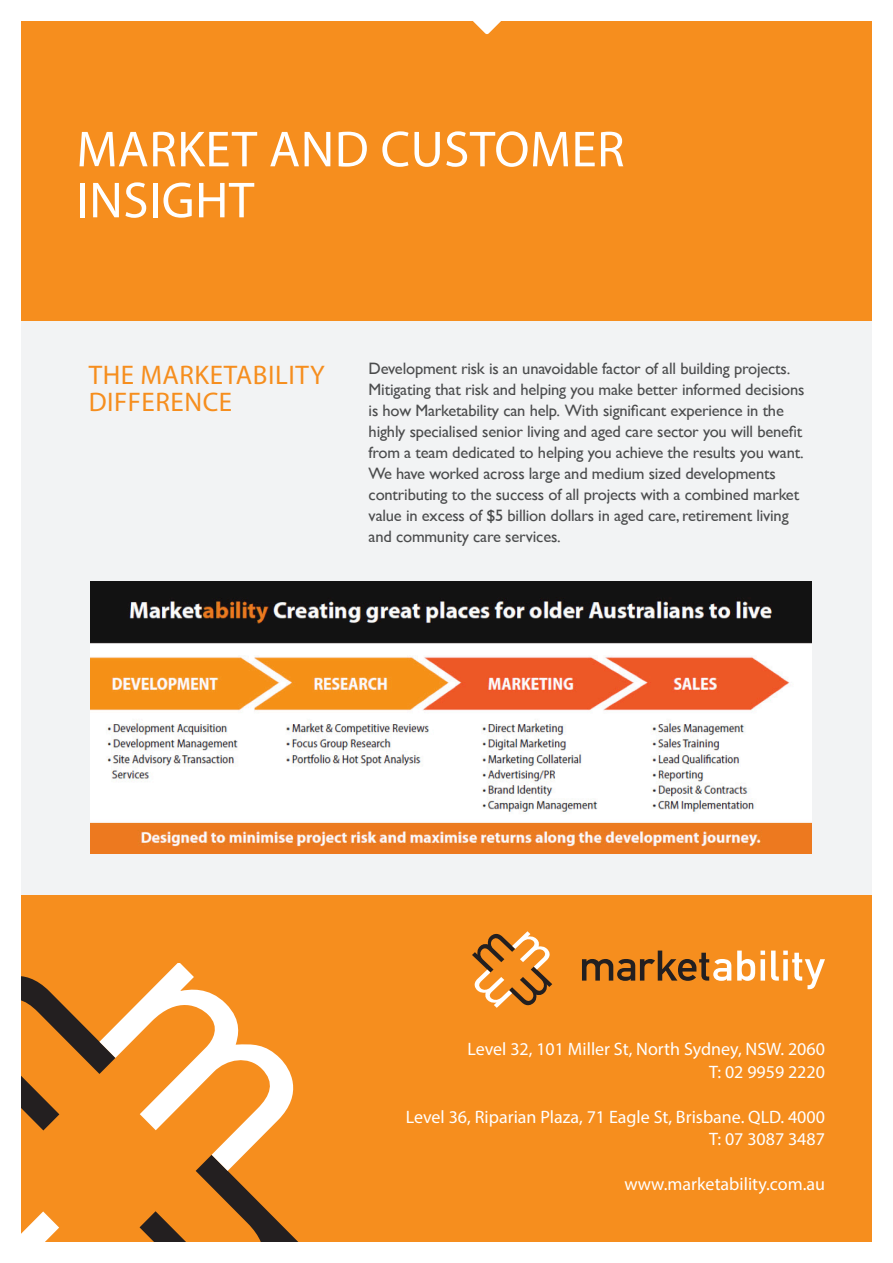
<style>
.page{position:relative;width:893px;height:1263px;background:#fff}
.page>*{position:absolute;margin:0;border:0;box-sizing:border-box;transform-origin:0 0}
.t1{font:51px/51px "Myriad Pro";letter-spacing:.01em;color:#fff}
.t2{font:27px/27px "Myriad Pro";letter-spacing:.02em;color:#f68e1e}
.t3{font:18px "Myriad Pro";color:#fff}
.t4{font:16.5px/21px "Gill Sans";letter-spacing:-.01em;color:#4b4c4d}
</style>
<div class="page">
<div style="left:21px;top:21px;width:851px;height:1218px;background:#f2f3f4"></div>
<div style="left:21px;top:21px;width:851px;height:300px;background:#f68e1e"></div>
<div style="left:21px;top:895px;width:851px;height:347px;background:#f68e1e"></div>
<svg style="left:582px;top:950px;width:149px;height:31px"></svg>
<svg style="left:737px;top:950px;width:28px;height:31px"></svg>
<svg style="left:771px;top:950px;width:54px;height:39px"></svg>
<svg style="left:472px;top:931px;width:80px;height:77px"></svg>
<svg style="left:21px;top:963px;width:277px;height:279px"></svg>
<svg style="left:473px;top:21px;width:28px;height:13px"></svg>
<img style="left:91px;top:582px;width:720px;height:272px">
<h2 class="t1" style="left:77px;top:123px;width:549px">MARKET AND CUSTOMER<br>INSIGHT</h2>
<h2 class="t2" style="left:89px;top:361px;width:237px">THE MARKETABILITY<br>DIFFERENCE</h2>
<p class="t4" style="left:369px;top:358px;width:437px">Development risk is an unavoidable factor of all building projects.<br>Mitigating that risk and helping you make better informed decisions is how Marketability can help. With significant experience in the highly specialised senior living and aged care sector you will benefit from a team dedicated to helping you achieve the results you want.<br>We have worked across large and medium sized developments contributing to the success of all projects with a combined market value in excess of $5 billion dollars in aged care, retirement living and community care services.</p>
<h2 class="t3" style="left:467px;top:1038px;width:359px">Level 32, 101 Miller St, North Sydney, NSW. 2060</h2>
<h2 class="t3" style="left:709px;top:1061px;width:117px">T: 02 9959 2220</h2>
<h2 class="t3" style="left:406px;top:1106px;width:421px">Level 36, Riparian Plaza, 71 Eagle St, Brisbane. QLD. 4000</h2>
<h2 class="t3" style="left:709px;top:1128px;width:117px">T: 07 3087 3487</h2>
<h2 class="t3" style="left:624px;top:1173px;width:202px">www.marketability.com.au</h2>
</div>
